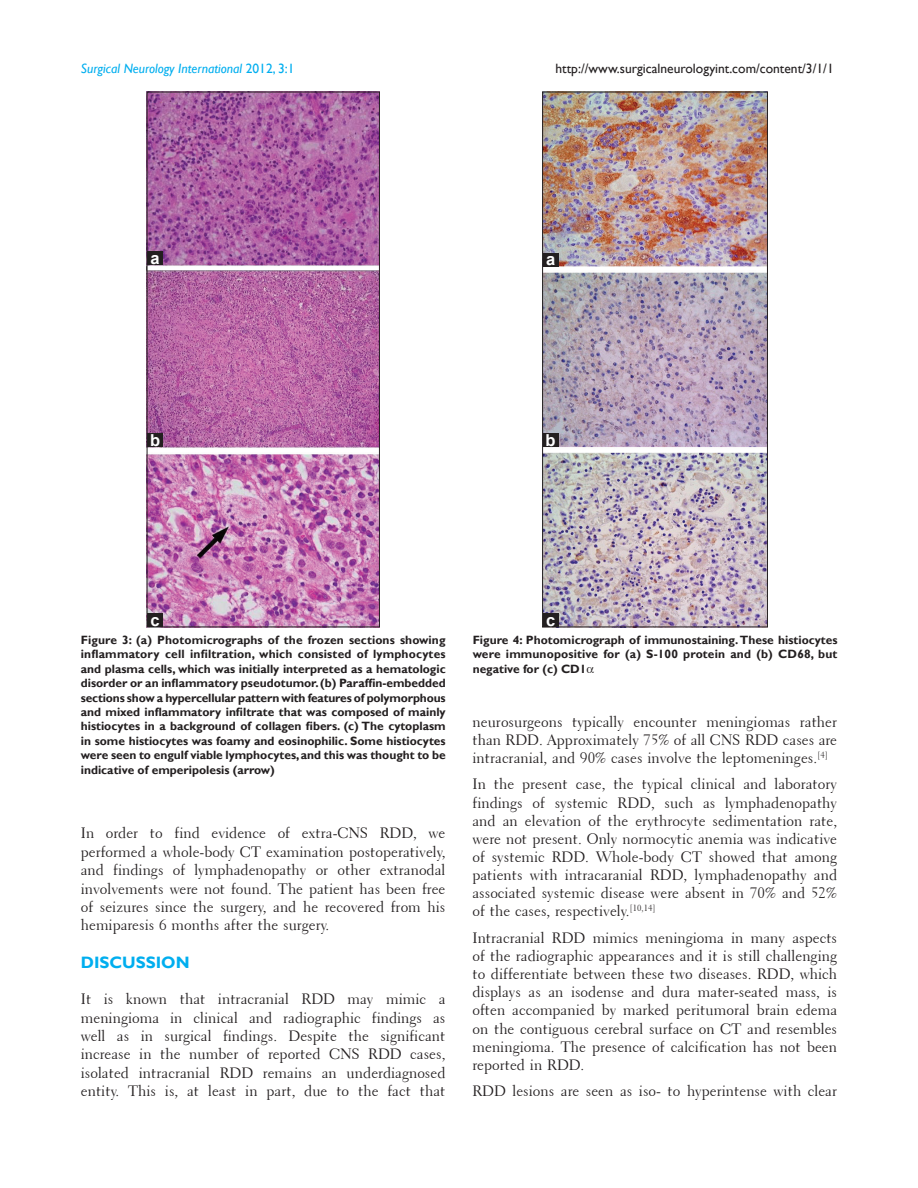
<style>
.page{position:relative;width:918px;height:1188px;background:#fff}
.page>*{position:absolute;margin:0;border:0;box-sizing:border-box;transform-origin:0 0}
.t1{font:700 16.5px "Gill Sans";color:#00aeef}
.t2{font:700 16.5px "Arial";color:#fff}
.TX{font:15px/18.1px "Transitional 521 BT Roman A";color:#231f20;text-align:justify}
.t3{font:13.5px "Gill Sans";color:#231f20}
.t4{font:italic 13.5px "Gill Sans";color:#00aeef}
.FGC{font:700 12px/14.4px "Gill Sans";color:#231f20;text-align:justify}
.s1{font-style:normal}
</style>
<div class="page">
<img style="left:149px;top:94px;width:229px;height:531px">
<div style="left:147px;top:92px;width:233px;height:535px;border:1px solid #231f20"></div>
<div style="left:147px;top:252px;width:16px;height:13px;background:#231f20"></div>
<div style="left:147px;top:433px;width:16px;height:14px;background:#231f20"></div>
<div style="left:147px;top:613px;width:16px;height:14px;background:#231f20"></div>
<img style="left:544px;top:94px;width:222px;height:531px">
<div style="left:542px;top:92px;width:226px;height:535px;border:1px solid #231f20"></div>
<div style="left:543px;top:253px;width:16px;height:13px;background:#231f20"></div>
<div style="left:543px;top:433px;width:16px;height:14px;background:#231f20"></div>
<div style="left:543px;top:613px;width:16px;height:14px;background:#231f20"></div>
<p class="t4" style="left:81px;top:61px;width:215px">Surgical Neurology International <span class="s1">2012, 3:1</span></p>
<p class="t3" style="left:556px;top:61px;width:280px">http://www.surgicalneurologyint.com/content/3/1/1</p>
<p class="t2" style="left:151px;top:247px;width:11px">a</p>
<p class="t2" style="left:150px;top:429px;width:12px">b</p>
<p class="t2" style="left:546px;top:248px;width:11px">a</p>
<p class="t2" style="left:546px;top:429px;width:12px">b</p>
<p class="t2" style="left:150px;top:609px;width:11px">c</p>
<p class="FGC" style="left:81px;top:633px;width:366px">Figure 3: (a) Photomicrographs of the frozen sections showing inflammatory cell infiltration, which consisted of lymphocytes and plasma cells, which was initially interpreted as a hematologic disorder or an inflammatory pseudotumor. (b) Paraffin-embedded sections show a hypercellular pattern with features of polymorphous and mixed inflammatory infiltrate that was composed of mainly histiocytes in a background of collagen fibers. (c) The cytoplasm in some histiocytes was foamy and eosinophilic. Some histiocytes were seen to engulf viable lymphocytes, and this was thought to be indicative of emperipolesis (arrow)</p>
<p class="TX" style="left:81px;top:824px;width:366px">In order to find evidence of extra-CNS RDD, we performed a whole-body CT examination postoperatively, and findings of lymphadenopathy or other extranodal involvements were not found. The patient has been free of seizures since the surgery, and he recovered from his hemiparesis 6 months after the surgery.</p>
<h1 class="t1" style="left:81px;top:952px;width:110px">DISCUSSION</h1>
<p class="TX" style="left:81px;top:990px;width:366px">It is known that intracranial RDD may mimic a meningioma in clinical and radiographic findings as well as in surgical findings. Despite the significant increase in the number of reported CNS RDD cases, isolated intracranial RDD remains an underdiagnosed entity. This is, at least in part, due to the fact that</p>
<p class="t2" style="left:546px;top:609px;width:11px">c</p>
<p class="FGC" style="left:473px;top:633px;width:366px">Figure 4: Photomicrograph of immunostaining. These histiocytes were immunopositive for (a) S-100 protein and (b) CD68, but negative for (c) CD1</p>
<p class="TX" style="left:472px;top:713px;width:366px">neurosurgeons typically encounter meningiomas rather than RDD. Approximately 75% of all CNS RDD cases are intracranial, and 90% cases involve the leptomeninges.<sup>[4]</sup></p>
<p class="TX" style="left:472px;top:775px;width:366px">In the present case, the typical clinical and laboratory findings of systemic RDD, such as lymphadenopathy and an elevation of the erythrocyte sedimentation rate, were not present. Only normocytic anemia was indicative of systemic RDD. Whole-body CT showed that among patients with intracaranial RDD, lymphadenopathy and associated systemic disease were absent in 70% and 52% of the cases, respectively.<sup>[10,14]</sup></p>
<p class="TX" style="left:472px;top:929px;width:366px">Intracranial RDD mimics meningioma in many aspects of the radiographic appearances and it is still challenging to differentiate between these two diseases. RDD, which displays as an isodense and dura mater-seated mass, is often accompanied by marked peritumoral brain edema on the contiguous cerebral surface on CT and resembles meningioma. The presence of calcification has not been reported in RDD.</p>
<p class="TX" style="left:472px;top:1082px;width:366px">RDD lesions are seen as iso- to hyperintense with clear</p>
</div>
